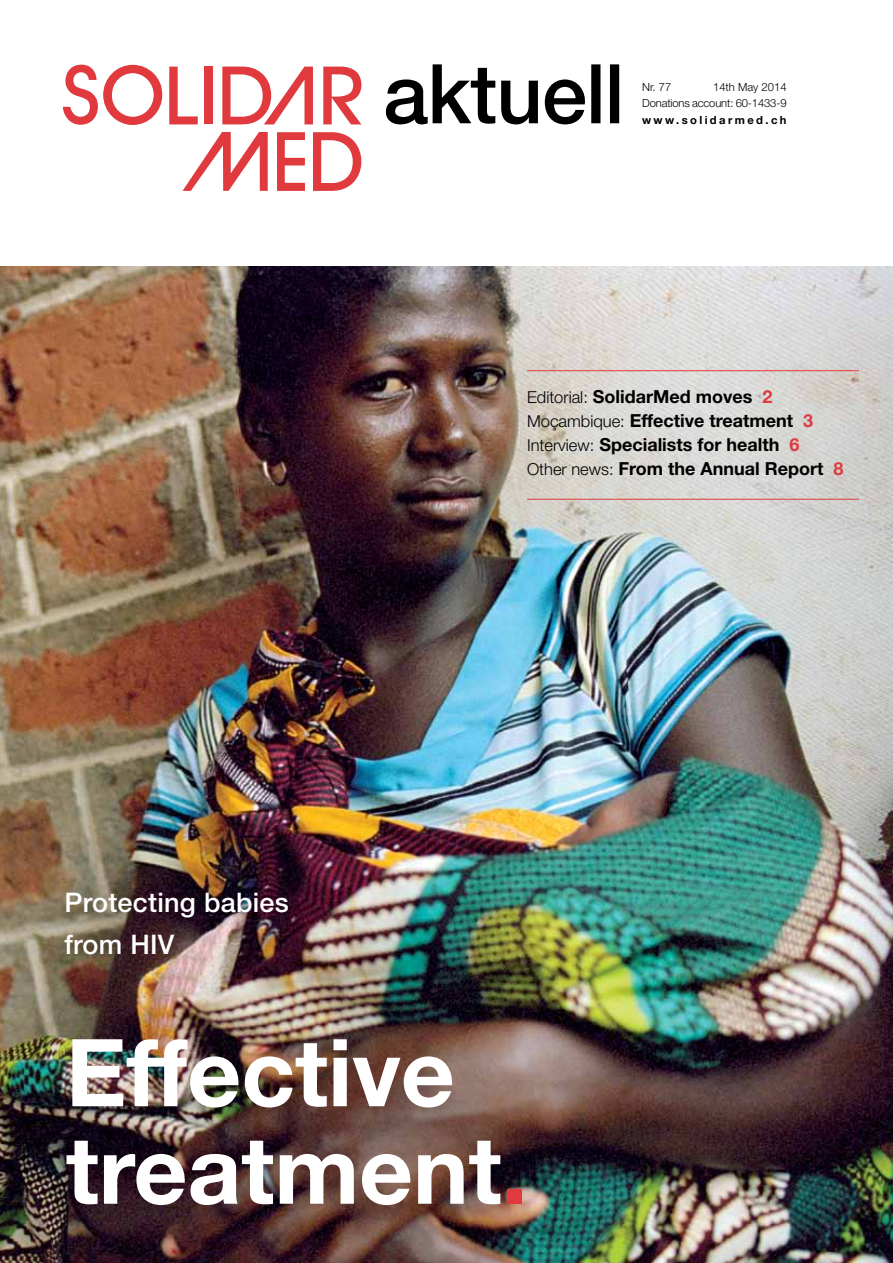
<style>
.page{position:relative;width:893px;height:1263px;background:#fff}
.page>*{position:absolute;margin:0;border:0;box-sizing:border-box;transform-origin:0 0}
.t1{font:700 93.75px/97.5px "Helvetica Neue";color:#fff}
.t2{font:500 27px/42px "Helvetica Neue";letter-spacing:.01em;color:#fff}
.t3{font:700 18px/24px "Helvetica Neue";color:#000}
.t4{font:300 11.25px/16.5px "Helvetica Neue";letter-spacing:-.015em;color:#000;text-align:right}
.t5{font:700 11.25px "Helvetica Neue";letter-spacing:.215em;color:#000}
.s1{font-weight:300;font-size:16.5px}
.s2{color:#e03a3e}
</style>
<div class="page">
<svg style="left:386px;top:64px;width:233px;height:60px"></svg>
<div style="left:204px;top:67px;width:8px;height:57px;background:#e03a3e"></div>
<svg style="left:169px;top:67px;width:29px;height:57px"></svg>
<svg style="left:277px;top:132px;width:28px;height:59px"></svg>
<svg style="left:323px;top:67px;width:39px;height:57px"></svg>
<svg style="left:222px;top:67px;width:91px;height:58px"></svg>
<svg style="left:183px;top:132px;width:85px;height:59px"></svg>
<svg style="left:63px;top:65px;width:99px;height:60px"></svg>
<svg style="left:313px;top:132px;width:49px;height:59px"></svg>
<img style="left:0;top:266px;width:893px;height:997px">
<hr style="left:527px;top:370px;width:332px;height:1px;background:#e03a3e">
<hr style="left:527px;top:499px;width:332px;height:1px;background:#e03a3e">
<p class="t4" style="left:642px;top:78px;width:146px">14th May 2014<br>Donations account: 60-1433-9</p>
<p class="t5" style="left:642px;top:113px;width:146px">www.solidarmed.ch</p>
<p class="t4" style="left:642px;top:78px;width:31px">Nr. 77</p>
<h2 class="t2" style="left:64px;top:881px;width:226px">Protecting babies from HIV</h2>
<p class="t3" style="left:527px;top:384px;width:318px"><span class="s1">Editorial:</span> SolidarMed moves <span class="s2">2<br></span><span class="s1">Moçambique:</span> Effective treatment <span class="s2">3<br></span><span class="s1">Interview:</span> Specialists for health <span class="s2">6<br></span><span class="s1">Other news:</span> From the Annual Report <span class="s2">8</span></p>
<h1 class="t1" style="left:66px;top:1022px;width:463px">Effective treatment<span class="s2">.</span></h1>
</div>
